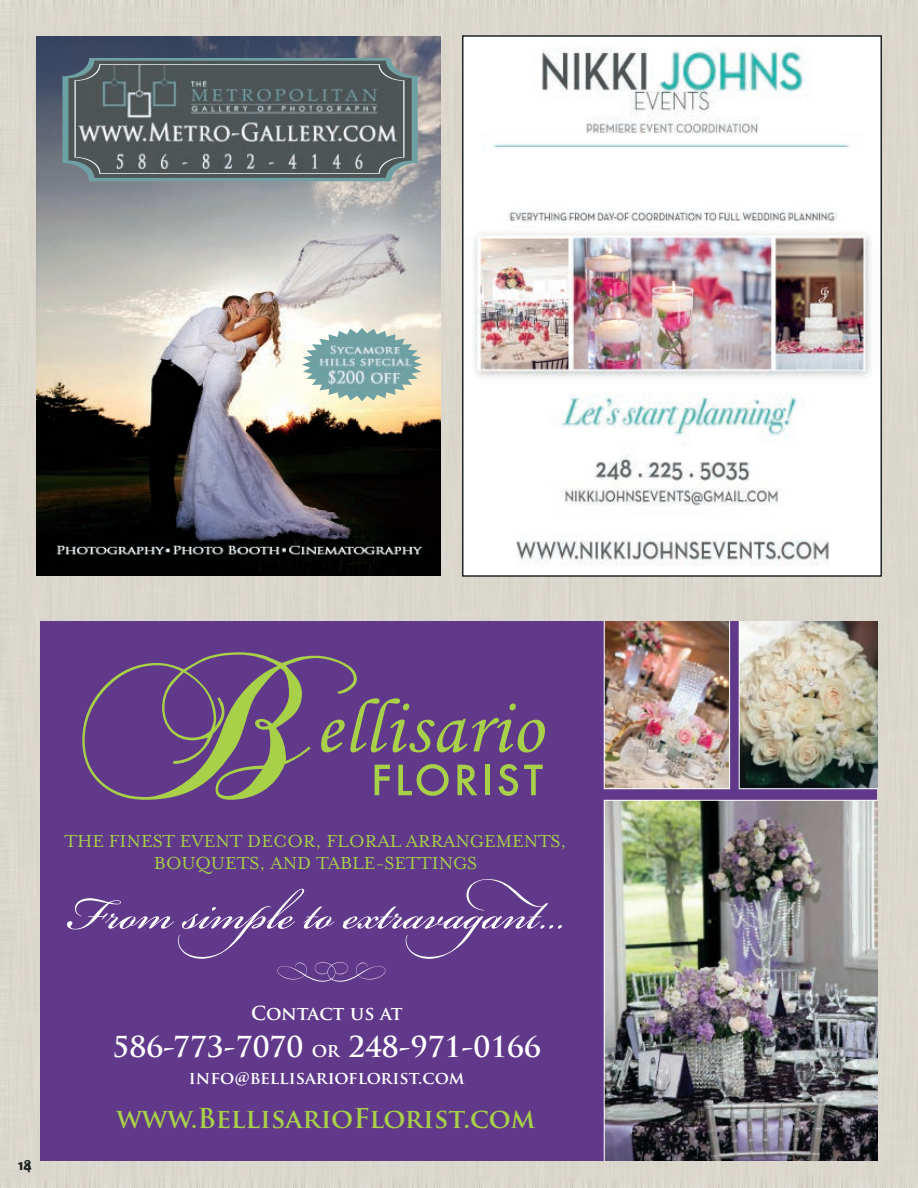
<style>
.page{position:relative;width:918px;height:1188px;background:#dad7cd}
.page>*{position:absolute;margin:0;border:0;box-sizing:border-box;transform-origin:0 0}
.t1{font:69.45px "Bickham Script MM 400";color:#fff}
.t2{font:700 28.2px "Trajan Pro";color:#fff}
.t3{font:700 26.7px "Trajan Pro";color:#a8d049}
.t4{font:19.95px/21.5px "Mrs Eaves Roman";color:#a8d049;text-align:center}
.t5{font:700 18.75px "Trajan Pro";letter-spacing:-.005em;color:#fff}
.t6{font:700 17.25px "Trajan Pro";color:#fff}
.t7{font:500 15px "Ideal Sans";color:#1f2626}
.s1{font-family:"Bickham Script MM Alt I 400"}
.s2{font-family:"Bickham Script MM Beg 400"}
.s3{font-size:18.75px}
</style>
<div class="page">
<div style="left:40px;top:621px;width:838px;height:540px;background:#61398b"></div>
<svg style="left:82px;top:652px;width:463px;height:148px"></svg>
<img style="left:604px;top:800px;width:274px;height:361px">
<img style="left:604px;top:621px;width:126px;height:168px">
<img style="left:739px;top:621px;width:139px;height:168px">
<svg style="left:277px;top:962px;width:109px;height:20px"></svg>
<img style="left:36px;top:36px;width:405px;height:540px">
<img style="left:62px;top:58px;width:356px;height:123px">
<img style="left:68px;top:61px;width:344px;height:117px">
<img style="left:75px;top:64px;width:329px;height:110px">
<img style="left:76px;top:65px;width:327px;height:108px">
<img style="left:302px;top:328px;width:120px;height:73px">
<img style="left:465px;top:38px;width:414px;height:536px">
<div style="left:462px;top:35px;width:420px;height:542px;border:2px solid #1f2626"></div>
<p class="t7" style="left:23px;top:1153px;width:10px">8</p>
<p class="t7" style="left:18px;top:1153px;width:15px">14</p>
<p class="t4" style="left:64px;top:831px;width:504px">THE FINEST EVENT DECOR, FLORAL ARRANGEMENTS,<br>BOUQUETS, AND TABLE-SETTINGS</p>
<h1 class="t1" style="left:66px;top:876px;width:545px">From sim<span class="s1">p</span>le to extrava<span class="s1">g</span>an<span class="s2">t</span>...</h1>
<p class="t5" style="left:251px;top:1001px;width:153px">Contact us at</p>
<h2 class="t2" style="left:113px;top:1030px;width:430px">586-773-7070 <span class="s3">or</span> 248-971-0166</h2>
<p class="t6" style="left:189px;top:1067px;width:277px">info@bellisarioflorist.com</p>
<h3 class="t3" style="left:116px;top:1102px;width:421px">www.BellisarioFlorist.com</h3>
</div>
